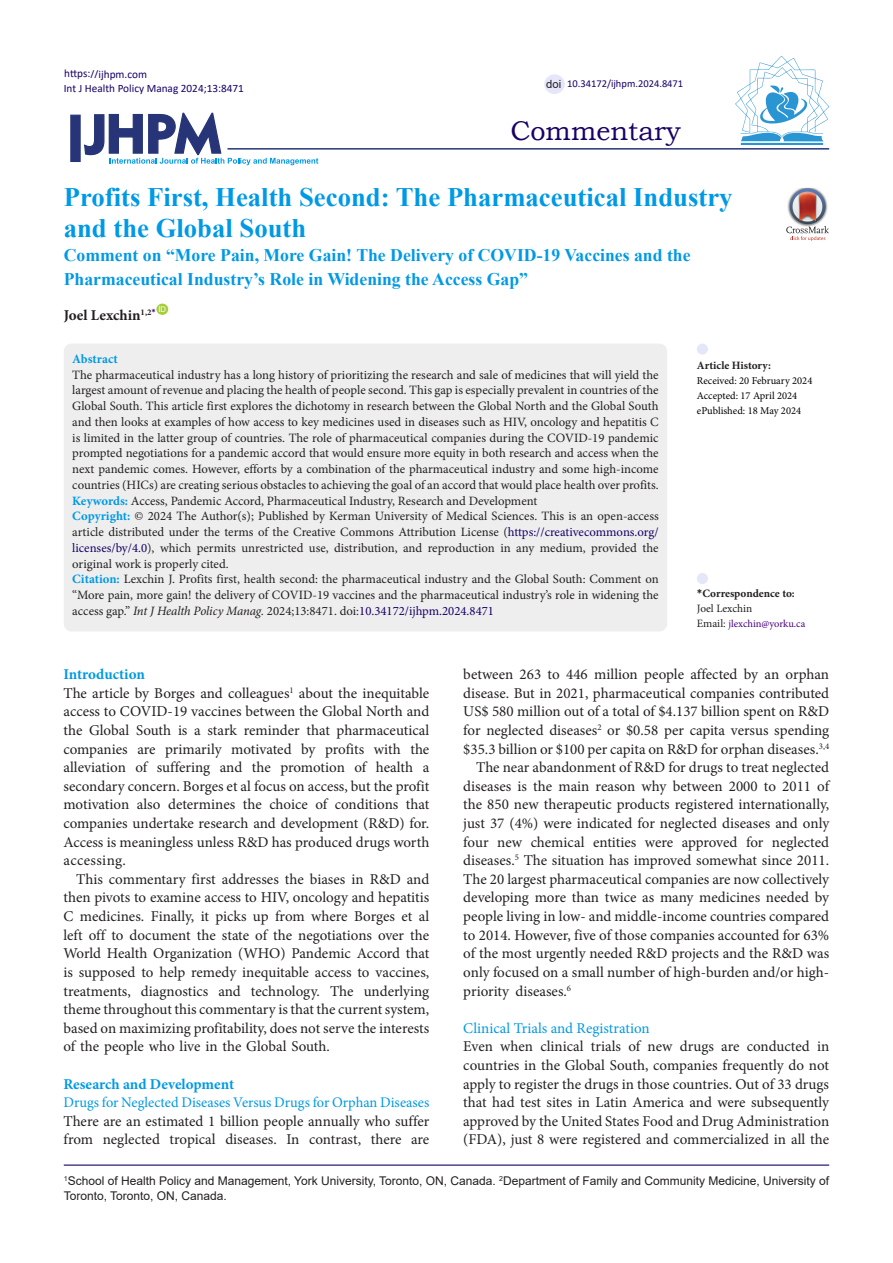
<style>
.page{position:relative;width:893px;height:1263px;background:#fff}
.page>*{position:absolute;margin:0;border:0;box-sizing:border-box;transform-origin:0 0}
.t1{font:27px "Bookman Old Style";color:#190066}
.Default{font:700 26.7px/31.5px "Times New Roman";color:#0099e5}
.Default-2{font:700 17.7px/24px "Times New Roman";color:#0099e5}
.t2{font:15px/18.6px "Minion Pro";color:#231f20;text-align:justify}
.t3{font:700 15px "Minion Pro";letter-spacing:-.005em;color:#0099e5}
.t4{font:15px "Minion Pro";color:#0099e5}
.Default-3{font:700 15px "Minion Pro";color:#231f20}
.t5{font:14.7px "Minion Pro";color:#0099e5}
.t6{font:12.75px/15.8px "Minion Pro";color:#231f20;text-align:justify}
.Default-4{font:700 12.75px "Minion Pro";color:#0099e5}
.t7{font:12px/14.4px "Arial";color:#231f20}
.t8{font:11.25px "Calibri";color:#190066}
.t9{font:700 11.25px "Minion Pro";color:#231f20}
.t10{font:11.25px "Minion Pro";color:#231f20}
.t11{font:11.25px "Arial";color:#231f20}
.t12{font:10.5px "Minion Pro";color:#000}
.t13{font:10.5px "Calibri";color:#190066}
.t14{font:10.5px "Minion Pro";color:#4b0082}
.t15{font:7.8px "Arial";color:#fff}
.s1{font-weight:700;color:#0099e5}
.s2{color:#190066}
.s3{font-style:italic}
.s4{font-family:"Calibri"}
.s5{font-size:11.25px;color:#231f20}
</style>
<div class="page">
<svg style="left:84px;top:112px;width:234px;height:53px"></svg>
<div style="left:70px;top:115px;width:11px;height:47px;background:#273578;border:1px solid #273578"></div>
<div style="left:156px;top:304px;width:12px;height:11px;background:#a6ce39;border-radius:50%"></div>
<hr style="left:227px;top:148px;width:602px;height:2px;background:#273578">
<div style="left:64px;top:344px;width:603px;height:287px;background:#eee;border-radius:8px"></div>
<div style="left:697px;top:573px;width:11px;height:11px;background:#e6e6fa;border-radius:50%"></div>
<div style="left:697px;top:344px;width:11px;height:11px;background:#e6e6fa;border-radius:50%"></div>
<hr style="left:64px;top:1164px;width:765px;height:2px;background:#190066">
<hr style="left:741px;top:143px;width:82px;height:2px;background:#2995d2">
<svg style="left:735px;top:56px;width:94px;height:85px"></svg>
<div style="left:544px;top:74px;width:21px;height:20px;background:#e6e6fa;border-radius:50%"></div>
<img style="left:798px;top:188px;width:18px;height:1px">
<svg style="left:786px;top:189px;width:43px;height:52px"></svg>
<p class="t8" style="left:64px;top:66px;width:84px">https://ijhpm.com</p>
<p class="t8" style="left:64px;top:81px;width:182px">Int J Health Policy Manag 2024;13:8471</p>
<p class="t11" style="left:546px;top:76px;width:17px">doi</p>
<p class="t13" style="left:567px;top:76px;width:118px">10.34172/ijhpm.2024.8471</p>
<p class="t1" style="left:510px;top:113px;width:172px">Commentary</p>
<p class="Default" style="left:64px;top:180px;width:670px">Profits First, Health Second: The Pharmaceutical Industry and the Global South</p>
<p class="Default-2" style="left:64px;top:243px;width:628px">Comment on “More Pain, More Gain! The Delivery of COVID-19 Vaccines and the<br>Pharmaceutical Industry’s Role in Widening the Access Gap”</p>
<p class="Default-3" style="left:64px;top:305px;width:94px">Joel Lexchin<sup>1,2</sup><sup>*</sup></p>
<p class="t15" style="left:158px;top:304px;width:9px">ID</p>
<p class="Default-4" style="left:72px;top:350px;width:47px">Abstract</p>
<p class="t6" style="left:72px;top:367px;width:588px">The pharmaceutical industry has a long history of prioritizing the research and sale of medicines that will yield the largest amount of revenue and placing the health of people second. This gap is especially prevalent in countries of the Global South. This article first explores the dichotomy in research between the Global North and the Global South and then looks at examples of how access to key medicines used in diseases such as HIV, oncology and hepatitis C is limited in the latter group of countries. The role of pharmaceutical companies during the COVID-19 pandemic prompted negotiations for a pandemic accord that would ensure more equity in both research and access when the next pandemic comes. However, efforts by a combination of the pharmaceutical industry and some high-income countries (HICs) are creating serious obstacles to achieving the goal of an accord that would place health over profits.</p>
<p class="t6" style="left:72px;top:493px;width:467px"><span class="s1">Keywords:</span> Access, Pandemic Accord, Pharmaceutical Industry, Research and Development</p>
<p class="t6" style="left:72px;top:508px;width:588px"><span class="s1">Copyright:</span> © 2024 The Author(s); Published by Kerman University of Medical Sciences. This is an open-access article distributed under the terms of the Creative Commons Attribution License (<span class="s2">https://creativecommons.org/ licenses/by/4.0</span>), which permits unrestricted use, distribution, and reproduction in any medium, provided the original work is properly cited.</p>
<p class="t6" style="left:72px;top:571px;width:588px"><span class="s1">Citation:</span> Lexchin J. Profits first, health second: the pharmaceutical industry and the Global South: Comment on “More pain, more gain! the delivery of COVID-19 vaccines and the pharmaceutical industry’s role in widening the access gap.” <span class="s3">Int J Health Policy Manag.</span> 2024;13:8471. doi:<span class="s2">10.34172/ijhpm.2024.8471</span></p>
<p class="t9" style="left:697px;top:357px;width:76px">Article History:</p>
<p class="t12" style="left:697px;top:373px;width:117px">Received: 20 February 2024</p>
<p class="t12" style="left:697px;top:388px;width:102px">Accepted: 17 April 2024</p>
<p class="t12" style="left:697px;top:403px;width:106px">ePublished: 18 May 2024</p>
<p class="t9" style="left:697px;top:586px;width:99px"><span class="s4">*</span>Correspondence to:</p>
<p class="t10" style="left:697px;top:601px;width:57px">Joel Lexchin</p>
<p class="t14" style="left:697px;top:617px;width:110px"><span class="s5">Email:</span> jlexchin@yorku.ca</p>
<p class="t3" style="left:63px;top:664px;width:83px">Introduction</p>
<p class="t2" style="left:63px;top:684px;width:367px">The article by Borges and colleagues<sup>1</sup> about the inequitable access to COVID-19 vaccines between the Global North and the Global South is a stark reminder that pharmaceutical companies are primarily motivated by profits with the alleviation of suffering and the promotion of health a secondary concern. Borges et al focus on access, but the profit motivation also determines the choice of conditions that companies undertake research and development (R&amp;D) for.<br>Access is meaningless unless R&amp;D has produced drugs worth accessing.</p>
<p class="t2" style="left:63px;top:870px;width:367px;text-indent:13px">This commentary first addresses the biases in R&amp;D and then pivots to examine access to HIV, oncology and hepatitis C medicines. Finally, it picks up from where Borges et al left off to document the state of the negotiations over the World Health Organization (WHO) Pandemic Accord that is supposed to help remedy inequitable access to vaccines, treatments, diagnostics and technology. The underlying theme throughout this commentary is that the current system, based on maximizing profitability, does not serve the interests of the people who live in the Global South.</p>
<p class="t3" style="left:63px;top:1073px;width:172px">Research and Development</p>
<p class="t5" style="left:63px;top:1092px;width:367px">Drugs for Neglected Diseases Versus Drugs for Orphan Diseases</p>
<p class="t2" style="left:63px;top:1112px;width:367px">There are an estimated 1 billion people annually who suffer from neglected tropical diseases. In contrast, there are</p>
<p class="t2" style="left:463px;top:665px;width:367px">between 263 to 446 million people affected by an orphan disease. But in 2021, pharmaceutical companies contributed US$ 580 million out of a total of $4.137 billion spent on R&amp;D for neglected diseases<sup>2</sup> or $0.58 per capita versus spending $35.3 billion or $100 per capita on R&amp;D for orphan diseases.<sup>3,4</sup></p>
<p class="t2" style="left:463px;top:758px;width:367px;text-indent:13px">The near abandonment of R&amp;D for drugs to treat neglected diseases is the main reason why between 2000 to 2011 of the 850 new therapeutic products registered internationally, just 37 (4%) were indicated for neglected diseases and only four new chemical entities were approved for neglected diseases.<sup>5</sup> The situation has improved somewhat since 2011.<br>The 20 largest pharmaceutical companies are now collectively developing more than twice as many medicines needed by people living in low- and middle-income countries compared to 2014. However, five of those companies accounted for 63% of the most urgently needed R&amp;D projects and the R&amp;D was only focused on a small number of high-burden and/or high&shy;priority diseases.<sup>6</sup></p>
<p class="t4" style="left:463px;top:1018px;width:188px">Clinical Trials and Registration</p>
<p class="t2" style="left:463px;top:1037px;width:367px">Even when clinical trials of new drugs are conducted in countries in the Global South, companies frequently do not apply to register the drugs in those countries. Out of 33 drugs that had test sites in Latin America and were subsequently approved by the United States Food and Drug Administration (FDA), just 8 were registered and commercialized in all the</p>
<p class="t7" style="left:64px;top:1174px;width:767px"><sup>1</sup>School of Health Policy and Management, York University, Toronto, ON, Canada. <sup>2</sup>Department of Family and Community Medicine, University of<br>Toronto, Toronto, ON, Canada.</p>
</div>
